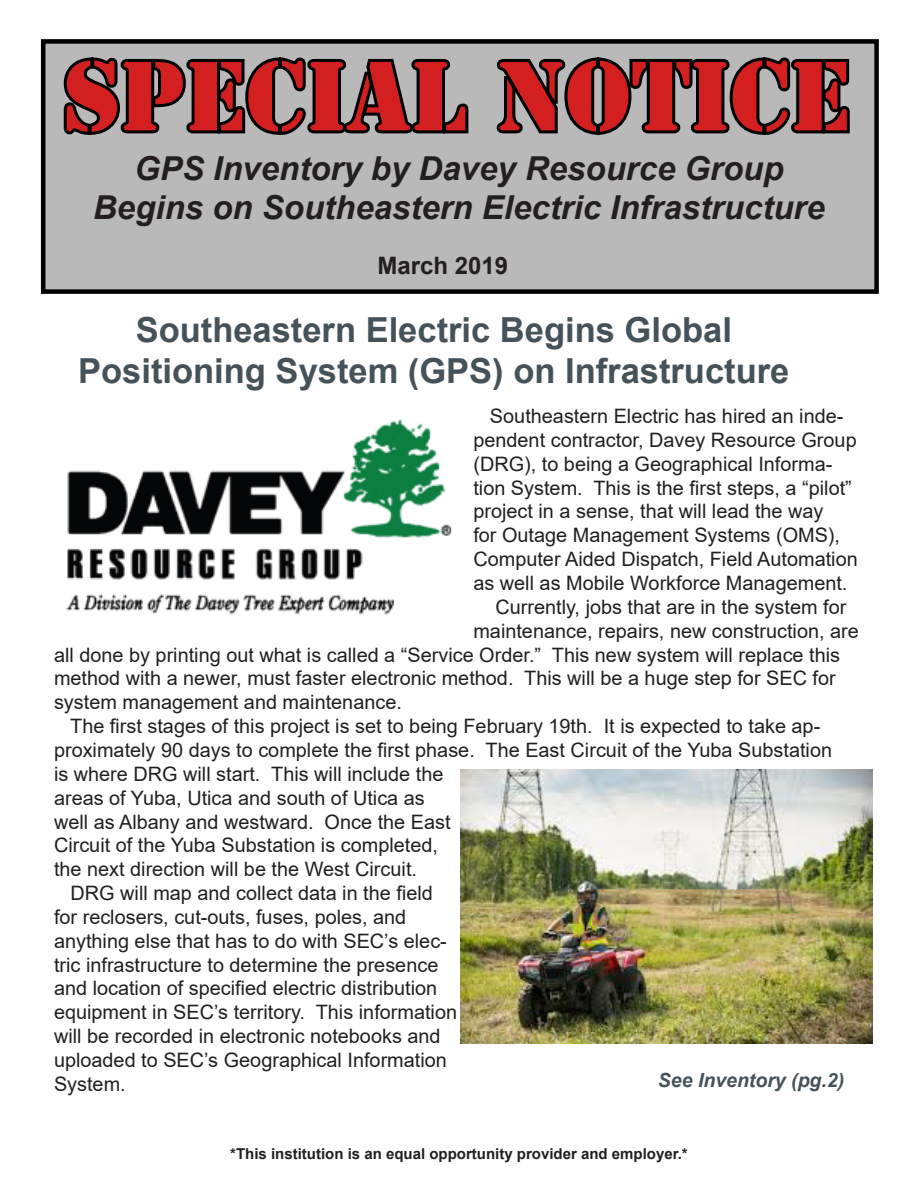
<style>
.page{position:relative;width:918px;height:1188px;background:#fff}
.page>*{position:absolute;margin:0;border:0;box-sizing:border-box;transform-origin:0 0}
.t1{font:91.5px "Stencil Std";color:#d31f20}
.t2{font:700 34.5px "Arial";color:#455259}
.t3{font:italic 700 33px "Arial";color:#231f20}
.t4{font:700 24px "Arial";color:#231f20}
.t5{font:19.8px/23.9px "Arial";color:#231f20}
.t6{font:italic 700 19.5px "Arial";color:#455259}
.t7{font:700 15px "Arial";color:#231f20}
</style>
<div class="page">
<div style="left:41px;top:39px;width:838px;height:255px;background:#b9b9b9;border:4px solid #000"></div>
<svg style="left:63px;top:57px;width:406px;height:78px"></svg>
<svg style="left:496px;top:57px;width:354px;height:79px"></svg>
<img style="left:66px;top:419px;width:386px;height:196px">
<img style="left:460px;top:770px;width:413px;height:274px">
<p class="t1" style="left:63px;top:37px;width:789px">SPECIAL NOTICE</p>
<p class="t3" style="left:134px;top:146px;width:651px">GPS Inventory by Davey Resource Group</p>
<p class="t3" style="left:93px;top:186px;width:733px">Begins on Southeastern Electric Infrastructure</p>
<p class="t4" style="left:377px;top:249px;width:132px">March 2019</p>
<p class="t2" style="left:136px;top:305px;width:598px">Southeastern Electric Begins Global</p>
<p class="t2" style="left:78px;top:347px;width:713px">Positioning System (GPS) on Infrastructure</p>
<p class="t5" style="left:473px;top:404px;width:386px;text-indent:17px">Southeastern Electric has hired an inde&shy;pendent contractor, Davey Resource Group (DRG), to being a Geographical Informa&shy;tion System. This is the first steps, a “pilot” project in a sense, that will lead the way<br>for Outage Management Systems (OMS), Computer Aided Dispatch, Field Automation as well as Mobile Workforce Management.</p>
<p class="t5" style="left:496px;top:595px;width:352px">Currently, jobs that are in the system for</p>
<p class="t5" style="left:473px;top:619px;width:387px">maintenance, repairs, new construction, are</p>
<p class="t5" style="left:54px;top:643px;width:788px">all done by printing out what is called a “Service Order.” This new system will replace this</p>
<p class="t5" style="left:54px;top:666px;width:783px">method with a newer, must faster electronic method. This will be a huge step for SEC for</p>
<p class="t5" style="left:54px;top:690px;width:349px">system management and maintenance.</p>
<p class="t5" style="left:54px;top:714px;width:780px;text-indent:16px">The first stages of this project is set to being February 19th. It is expected to take ap&shy;proximately 90 days to complete the first phase. The East Circuit of the Yuba Substation is where DRG will start. This will include the<br>areas of Yuba, Utica and south of Utica as<br>well as Albany and westward. Once the East<br>Circuit of the Yuba Substation is completed,<br>the next direction will be the West Circuit.</p>
<p class="t5" style="left:54px;top:881px;width:405px;text-indent:17px">DRG will map and collect data in the field for reclosers, cut-outs, fuses, poles, and anything else that has to do with SEC’s elec&shy;tric infrastructure to determine the presence and location of specified electric distribution equipment in SEC’s territory. This information will be recorded in electronic notebooks and uploaded to SEC’s Geographical Information System.</p>
<p class="t6" style="left:658px;top:1067px;width:188px">See Inventory (pg.2)</p>
<p class="t7" style="left:230px;top:1143px;width:459px">*This institution is an equal opportunity provider and employer.*</p>
</div>
